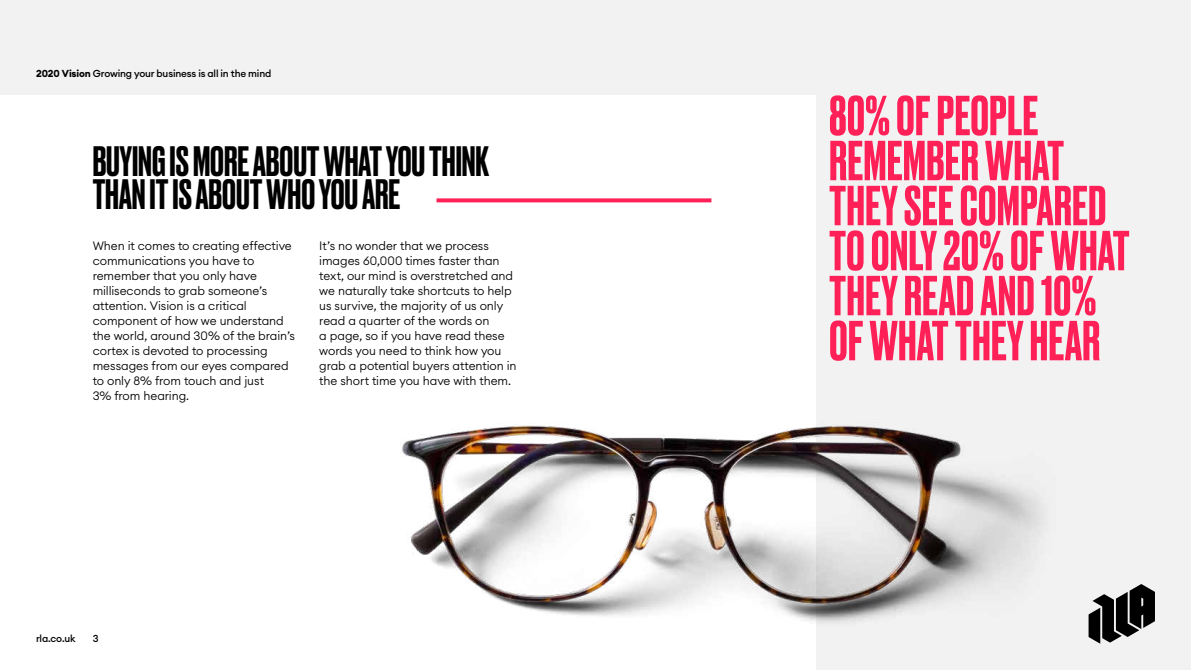
<style>
.page{position:relative;width:1191px;height:670px;background:#f2f2f2}
.page>*{position:absolute;margin:0;border:0;box-sizing:border-box;transform-origin:0 0}
.t1{font:500 53px/45px "Druk";letter-spacing:.01em;color:#ff2057}
.t2{font:500 40px/33px "Druk";color:#000}
.t3{font:300 12px/15px "Euclid Circular A";letter-spacing:-.005em;color:#000}
.t4{font:500 10px "Euclid Circular A";letter-spacing:-.015em;color:#000}
.s1{font-weight:700}
</style>
<div class="page">
<div style="left:0;top:96px;width:815px;height:574px;background:#fff"></div>
<svg style="left:436px;top:198px;width:275px;height:4px"></svg>
<svg style="left:1088px;top:584px;width:67px;height:59px"></svg>
<img style="left:401px;top:251px;width:643px;height:418px">
<p class="t4" style="left:36px;top:67px;width:237px"><span class="s1">2020 Vision</span> Growing your business is all in the mind</p>
<h2 class="t2" style="left:93px;top:143px;width:398px">BUYING IS MORE ABOUT WHAT YOU THINK<br>THAN IT IS ABOUT WHO YOU ARE</h2>
<p class="t3" style="left:93px;top:238px;width:204px">When it comes to creating effective communications you have to remember that you only have milliseconds to grab someone’s attention. Vision is a critical component of how we understand the world, around 30% of the brain’s cortex is devoted to processing messages from our eyes compared to only 8% from touch and just<br>3% from hearing.</p>
<p class="t3" style="left:319px;top:238px;width:199px">It’s no wonder that we process images 60,000 times faster than text, our mind is overstretched and we naturally take shortcuts to help us survive, the majority of us only read a quarter of the words on<br>a page, so if you have read these words you need to think how you grab a potential buyers attention in the short time you have with them.</p>
<p class="t4" style="left:36px;top:631px;width:41px">rla.co.uk</p>
<p class="t4" style="left:93px;top:631px;width:7px">3</p>
<h1 class="t1" style="left:829px;top:90px;width:302px">80% OF PEOPLE<br>REMEMBER WHAT<br>THEY SEE COMPARED<br>TO ONLY 20% OF WHAT<br>THEY READ AND 10%<br>OF WHAT THEY HEAR</h1>
</div>
